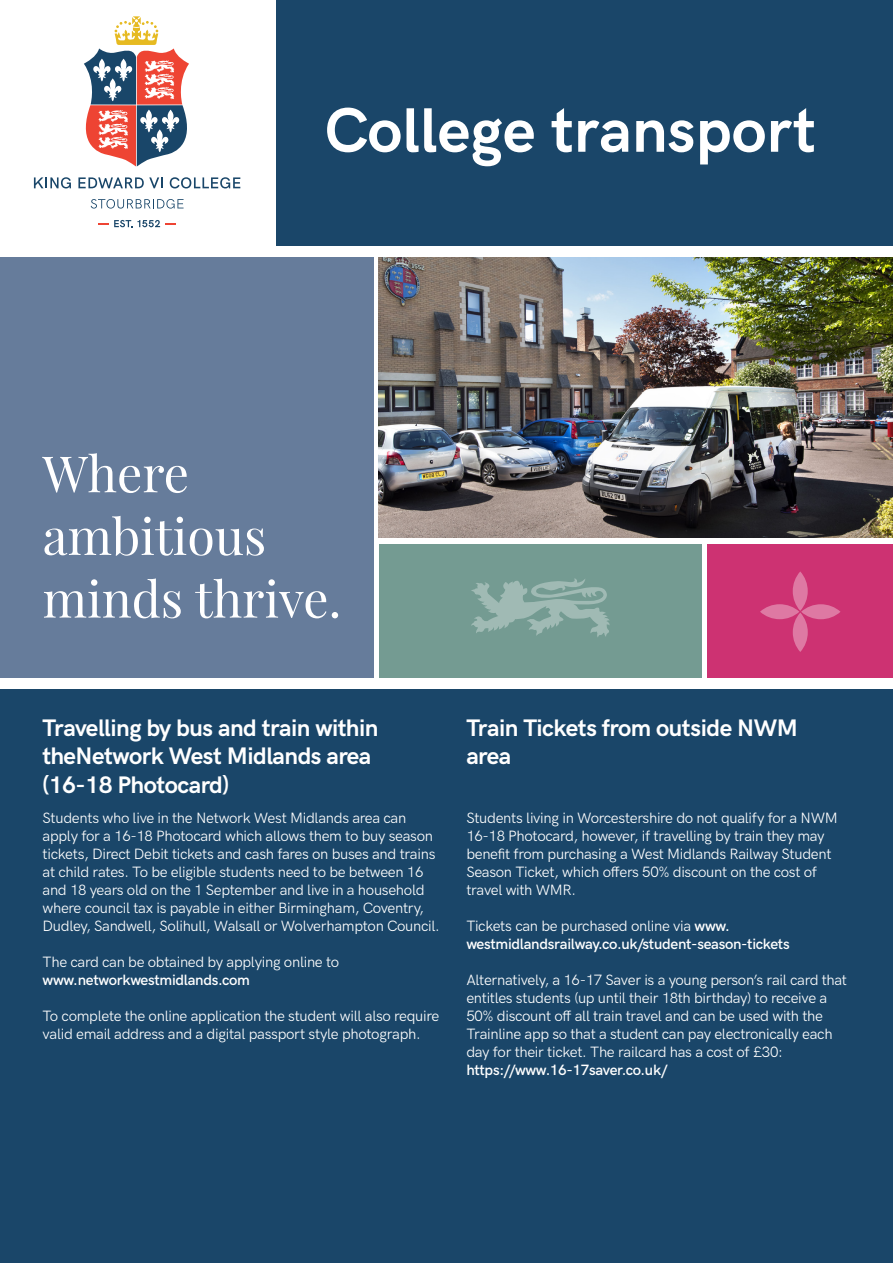
<style>
.page{position:relative;width:893px;height:1263px;background:#fff}
.page>*{position:absolute;margin:0;border:0;box-sizing:border-box;transform-origin:0 0}
.t1{font:700 63px "HK Grotesk";color:#fff}
.t2{font:50.1px/62.7px "Playfair Display";color:#fff}
.t3{font:700 24px/28.8px "HK Grotesk";letter-spacing:-.02em;color:#fff}
.t4{font:15px/18px "HK Grotesk";letter-spacing:-.02em;color:#fff}
.t5{font:600 15px/18px "HK Grotesk";letter-spacing:-.02em;color:#fff}
.s1{font-weight:400}
.s2{font-weight:600}
</style>
<div class="page">
<div style="left:0;top:690px;width:893px;height:573px;background:#1a4669"></div>
<div style="left:276px;top:0;width:617px;height:245px;background:#1a4669"></div>
<img style="left:379px;top:257px;width:514px;height:280px">
<div style="left:0;top:257px;width:373px;height:421px;background:#667c9b"></div>
<div style="left:379px;top:544px;width:323px;height:134px;background:#749b92"></div>
<svg style="left:471px;top:578px;width:139px;height:59px"></svg>
<div style="left:707px;top:544px;width:186px;height:134px;background:#cd3272"></div>
<svg style="left:98px;top:220px;width:62px;height:7px"></svg>
<svg style="left:166px;top:223px;width:10px;height:2px"></svg>
<svg style="left:34px;top:177px;width:37px;height:11px"></svg>
<svg style="left:78px;top:177px;width:85px;height:11px"></svg>
<svg style="left:170px;top:177px;width:70px;height:11px"></svg>
<svg style="left:91px;top:199px;width:93px;height:10px"></svg>
<svg style="left:84px;top:16px;width:105px;height:150px"></svg>
<svg style="left:793px;top:571px;width:15px;height:40px"></svg>
<svg style="left:793px;top:612px;width:15px;height:40px"></svg>
<svg style="left:801px;top:604px;width:39px;height:15px"></svg>
<svg style="left:760px;top:604px;width:39px;height:15px"></svg>
<p class="t1" style="left:325px;top:83px;width:493px">College transport</p>
<p class="t2" style="left:43px;top:442px;width:300px">Where ambitious minds thrive.</p>
<p class="t3" style="left:43px;top:711px;width:337px">Travelling by bus and train within theNetwork West Midlands area (16-18 Photocard)</p>
<p class="t4" style="left:43px;top:808px;width:399px">Students who live in the Network West Midlands area can apply for a 16-18 Photocard which allows them to buy season tickets, Direct Debit tickets and cash fares on buses and trains at child rates. To be eligible students need to be between 16 and 18 years old on the 1 September and live in a household where council tax is payable in either Birmingham, Coventry, Dudley, Sandwell, Solihull, Walsall or Wolverhampton Council.</p>
<p class="t4" style="left:43px;top:952px;width:298px">The card can be obtained by applying online to</p>
<p class="t5" style="left:43px;top:970px;width:209px">www.networkwestmidlands.com</p>
<p class="t4" style="left:43px;top:1006px;width:398px">To complete the online application the student will also require valid email address and a digital passport style photograph.</p>
<p class="t3" style="left:466px;top:711px;width:333px">Train Tickets from outside NWM</p>
<p class="t3" style="left:466px;top:740px;width:46px">area</p>
<p class="t4" style="left:466px;top:808px;width:373px">Students living in Worcestershire do not qualify for a NWM 16-18 Photocard, however, if travelling by train they may benefit from purchasing a West Midlands Railway Student Season Ticket, which offers 50% discount on the cost of travel with WMR.</p>
<p class="t5" style="left:466px;top:916px;width:325px"><span class="s1">Tickets can be purchased online via</span> www. westmidlandsrailway.co.uk/student-season-tickets</p>
<p class="t4" style="left:466px;top:970px;width:382px">Alternatively, a 16-17 Saver is a young person’s rail card that entitles students (up until their 18th birthday) to receive a 50% discount off all train travel and can be used with the Trainline app so that a student can pay electronically each day for their ticket. The railcard has a cost of £30: <span class="s2">https://www.16-17saver.co.uk/</span></p>
</div>
